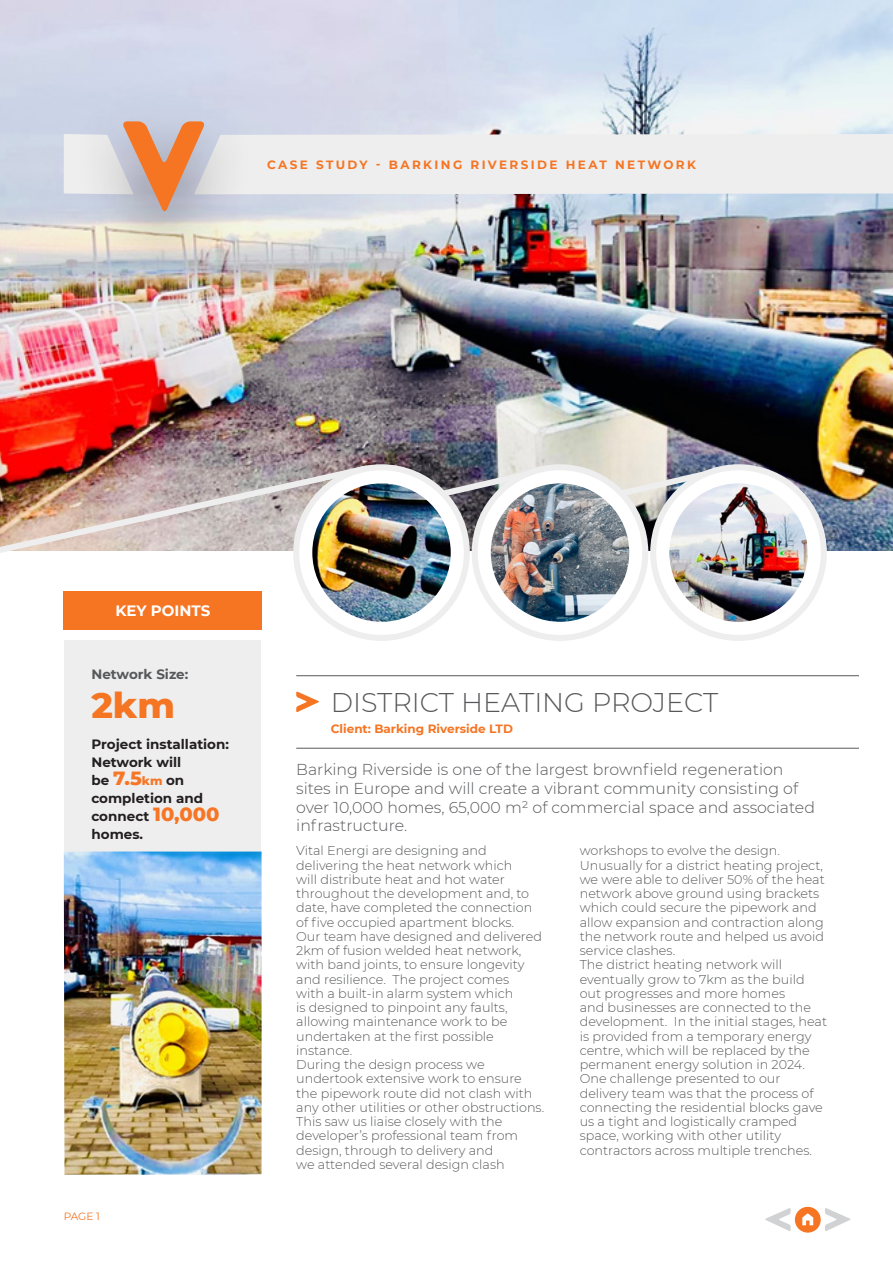
<style>
.page{position:relative;width:893px;height:1263px;background:#fff}
.page>*{position:absolute;margin:0;border:0;box-sizing:border-box;transform-origin:0 0}
.t1{font:800 36px "Montserrat";color:#f57523}
.t2{font:300 27px "Montserrat";color:#57585a}
.vital_page_intro{font:300 15.75px/18.8px "Montserrat";color:#57585a}
.t3{font:700 15px "Montserrat";color:#fff}
.t4{font:700 13.5px/18px "Montserrat";color:#231f20}
.t5{font:700 13.5px "Montserrat";color:#57585a}
.vital_bodytext{font:300 12.75px/14.2px "Montserrat";color:#57585a}
.t6{font:700 12px "Montserrat";letter-spacing:.185em;color:#f57523}
.t7{font:700 12px "Montserrat";color:#f57523}
.t8{font:10.5px "Montserrat";color:#f57523}
.s1{font-weight:800;font-size:19.5px;color:#f67625}
.s2{font-weight:800;font-size:12px;color:#f67625}
</style>
<div class="page">
<img style="left:0;top:0;width:893px;height:551px">
<div style="left:65px;top:640px;width:196px;height:489px;background:#eeeeef"></div>
<svg style="left:825px;top:1208px;width:26px;height:23px"></svg>
<svg style="left:765px;top:1208px;width:26px;height:23px"></svg>
<div style="left:795px;top:1207px;width:26px;height:25px;background:#f57523;border-radius:50%"></div>
<svg style="left:802px;top:1213px;width:11px;height:12px"></svg>
<div style="left:71px;top:92px;width:185px;height:194px;background:#231f20;opacity:.5"></div>
<svg style="left:64px;top:121px;width:829px;height:91px"></svg>
<hr style="left:296px;top:675px;width:563px;height:1px;background:#57585a">
<hr style="left:296px;top:748px;width:563px;height:1px;background:#57585a">
<svg style="left:296px;top:691px;width:23px;height:21px"></svg>
<div style="left:64px;top:591px;width:198px;height:38px;background:#f57523"></div>
<img style="left:0;top:461px;width:738px;height:92px">
<svg style="left:653px;top:467px;width:171px;height:171px"></svg>
<div style="left:650px;top:464px;width:177px;height:177px;border:6px solid #eeeeef;border-radius:50%"></div>
<img style="left:669px;top:483px;width:139px;height:139px;border-radius:69px">
<div style="left:475px;top:467px;width:170px;height:171px;background:linear-gradient(to bottom,#fcfcfc,#fcfcfc);border-radius:50%"></div>
<div style="left:472px;top:464px;width:176px;height:177px;border:6px solid #eeeeef;border-radius:50%"></div>
<img style="left:491px;top:483px;width:138px;height:139px;border-radius:69px">
<svg style="left:296px;top:467px;width:171px;height:171px"></svg>
<div style="left:293px;top:464px;width:177px;height:177px;border:6px solid #eeeeef;border-radius:50%"></div>
<img style="left:312px;top:483px;width:139px;height:139px;border-radius:69px">
<img style="left:64px;top:851px;width:198px;height:324px">
<p class="t6" style="left:267px;top:156px;width:430px">CASE STUDY - BARKING RIVERSIDE HEAT NETWORK</p>
<p class="t3" style="left:115px;top:600px;width:96px">KEY POINTS</p>
<p class="t5" style="left:91px;top:664px;width:98px">Network Size:</p>
<p class="t1" style="left:91px;top:679px;width:85px">2km</p>
<p class="t4" style="left:91px;top:735px;width:139px">Project installation:</p>
<p class="t4" style="left:91px;top:753px;width:130px">Network will<br>be <span class="s1">7.5</span><span class="s2">km</span> on completion and connect <span class="s1">10,000 </span>homes.</p>
<p class="t8" style="left:64px;top:1209px;width:38px">PAGE 1</p>
<p class="t2" style="left:331px;top:684px;width:389px">DISTRICT HEATING PROJECT</p>
<p class="t7" style="left:331px;top:720px;width:184px">Client: Barking Riverside LTD</p>
<p class="vital_page_intro" style="left:296px;top:760px;width:520px">Barking Riverside is one of the largest brownfield regeneration sites in Europe and will create a vibrant community consisting of over 10,000 homes, 65,000 m² of commercial space and associated infrastructure.</p>
<p class="vital_bodytext" style="left:296px;top:843px;width:238px">Vital Energi are designing and delivering the heat network which will distribute heat and hot water throughout the development and, to date, have completed the connection of five occupied apartment blocks.</p>
<p class="vital_bodytext" style="left:296px;top:929px;width:247px">Our team have designed and delivered<br>2km of fusion welded heat network, with band joints, to ensure longevity and resilience. The project comes<br>with a built-in alarm system which<br>is designed to pinpoint any faults, allowing maintenance work to be undertaken at the first possible instance.</p>
<p class="vital_bodytext" style="left:296px;top:1057px;width:249px">During the design process we undertook extensive work to ensure the pipework route did not clash with any other utilities or other obstructions.<br>This saw us liaise closely with the developer’s professional team from design, through to delivery and<br>we attended several design clash</p>
<p class="vital_bodytext" style="left:580px;top:843px;width:202px">workshops to evolve the design.</p>
<p class="vital_bodytext" style="left:580px;top:857px;width:247px">Unusually for a district heating project, we were able to deliver 50% of the heat network above ground using brackets which could secure the pipework and allow expansion and contraction along the network route and helped us avoid service clashes.</p>
<p class="vital_bodytext" style="left:580px;top:957px;width:249px">The district heating network will eventually grow to 7km as the build out progresses and more homes<br>and businesses are connected to the development. In the initial stages, heat is provided from a temporary energy centre, which will be replaced by the permanent energy solution in 2024.</p>
<p class="vital_bodytext" style="left:580px;top:1071px;width:245px">One challenge presented to our delivery team was that the process of connecting the residential blocks gave us a tight and logistically cramped space, working with other utility contractors across multiple trenches.</p>
</div>
